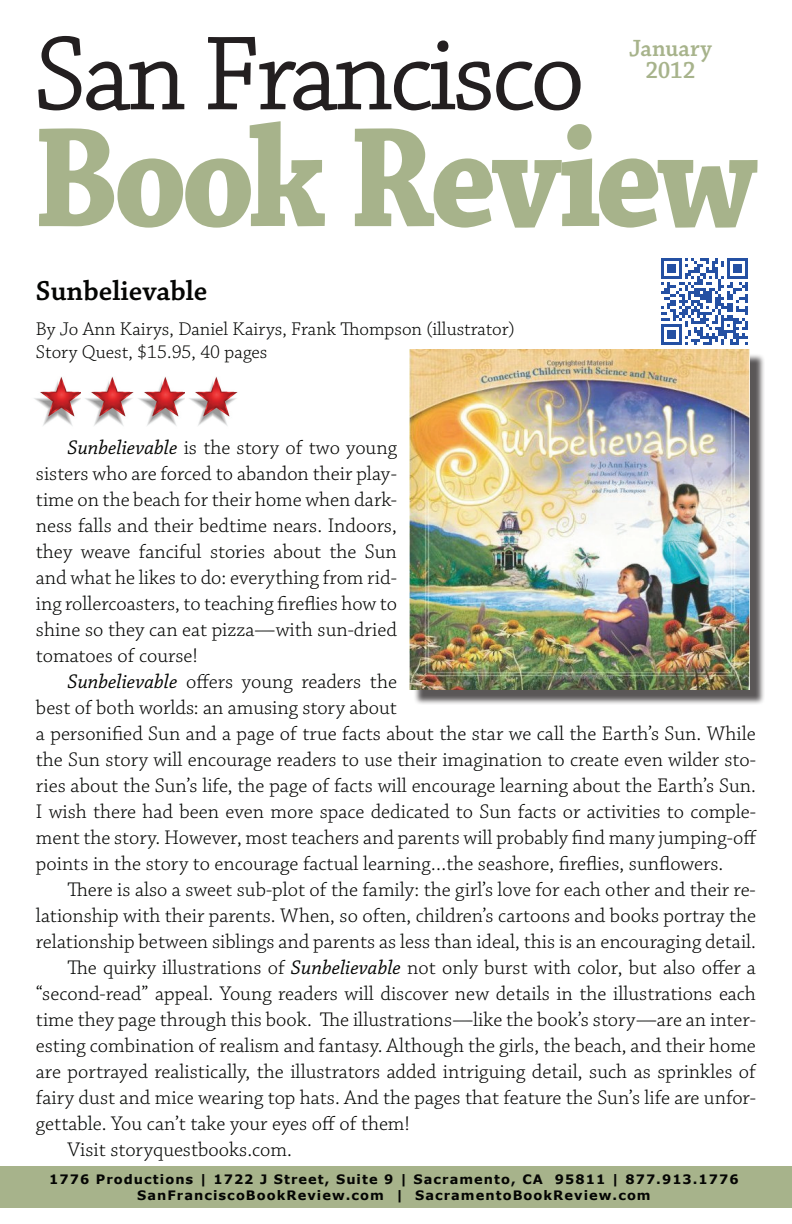
<style>
.page{position:relative;width:792px;height:1224px;background:#fff}
.page>*{position:absolute;margin:0;border:0;box-sizing:border-box;transform-origin:0 0}
.t1{font:600 29px "Chaparral Pro";color:#040503}
.t2{font:600 24.8px/22px "Chaparral Pro";letter-spacing:-.005em;color:#a7b38b;text-align:center;scale:.95 1}
.t3{font:300 20.8px/26px "Chaparral Pro";color:#040503;text-align:justify}
.t4{font:300 19.4px/23.3px "Chaparral Pro";color:#040503}
.t5{font:700 13px/15.6px "Verdana";letter-spacing:.08em;color:#040503;text-align:center}
.s1{font-weight:400;font-style:italic}
</style>
<div class="page">
<img style="left:649px;top:258px;width:101px;height:92px">
<svg style="left:39px;top:121px;width:286px;height:107px"></svg>
<svg style="left:355px;top:124px;width:403px;height:104px"></svg>
<svg style="left:38px;top:36px;width:146px;height:74px"></svg>
<svg style="left:208px;top:37px;width:373px;height:73px"></svg>
<div style="left:0;top:1166px;width:792px;height:42px;background:#a7b38b"></div>
<img style="left:34px;top:377px;width:47px;height:49px">
<img style="left:85px;top:377px;width:100px;height:49px">
<img style="left:189px;top:377px;width:49px;height:49px">
<div style="left:413px;top:353px;width:352px;height:352px;background:#231f20;opacity:.75"></div>
<img style="left:410px;top:350px;width:340px;height:340px">
<h1 class="t1" style="left:36px;top:275px;width:173px">Sunbelievable</h1>
<p class="t4" style="left:36px;top:318px;width:480px">By Jo Ann Kairys, Daniel Kairys, Frank Thompson (illustrator)<br>Story Quest, $15.95, 40 pages</p>
<p class="t2" style="left:629px;top:38px;width:89px">January<br>2012</p>
<p class="t3" style="left:36px;top:435px;width:363px;text-indent:31px"><span class="s1">Sunbelievable</span> is the story of two young sisters who are forced to abandon their play&shy;time on the beach for their home when dark&shy;ness falls and their bedtime nears. Indoors, they weave fanciful stories about the Sun and what he likes to do: everything from rid&shy;ing rollercoasters, to teaching fireflies how to shine so they can eat pizza—with sun-dried tomatoes of course!</p>
<p class="t3" style="left:36px;top:669px;width:722px;text-align:left;text-indent:31px"><span class="s1">Sunbelievable</span> offers young readers the<br>best of both worlds: an amusing story about<br>a personified Sun and a page of true facts about the star we call the Earth’s Sun. While the Sun story will encourage readers to use their imagination to create even wilder sto&shy;ries about the Sun’s life, the page of facts will encourage learning about the Earth’s Sun.<br>I wish there had been even more space dedicated to Sun facts or activities to comple&shy;ment the story. However, most teachers and parents will probably find many jumping-off points in the story to encourage factual learning…the seashore, fireflies, sunflowers.</p>
<p class="t3" style="left:67px;top:877px;width:690px">There is also a sweet sub-plot of the family: the girl’s love for each other and their re-</p>
<p class="t3" style="left:36px;top:903px;width:722px">lationship with their parents. When, so often, children’s cartoons and books portray the</p>
<p class="t3" style="left:36px;top:929px;width:722px">relationship between siblings and parents as less than ideal, this is an encouraging detail.</p>
<p class="t3" style="left:67px;top:955px;width:690px">The quirky illustrations of <span class="s1">Sunbelievable</span> not only burst with color, but also offer a</p>
<p class="t3" style="left:36px;top:981px;width:722px">“second-read” appeal. Young readers will discover new details in the illustrations each</p>
<p class="t3" style="left:36px;top:1007px;width:721px">time they page through this book. The illustrations—like the book’s story—are an inter-</p>
<p class="t3" style="left:36px;top:1033px;width:721px">esting combination of realism and fantasy. Although the girls, the beach, and their home</p>
<p class="t3" style="left:36px;top:1059px;width:722px">are portrayed realistically, the illustrators added intriguing detail, such as sprinkles of</p>
<p class="t3" style="left:36px;top:1085px;width:721px">fairy dust and mice wearing top hats. And the pages that feature the Sun’s life are unfor-</p>
<p class="t3" style="left:36px;top:1111px;width:376px">gettable. You can’t take your eyes off of them!</p>
<p class="t3" style="left:67px;top:1137px;width:226px">Visit storyquestbooks.com.</p>
<p class="t5" style="left:49px;top:1171px;width:691px">1776 Productions | 1722 J Street, Suite 9 | Sacramento, CA 95811 | 877.913.1776<br>SanFranciscoBookReview.com | SacramentoBookReview.com</p>
</div>
